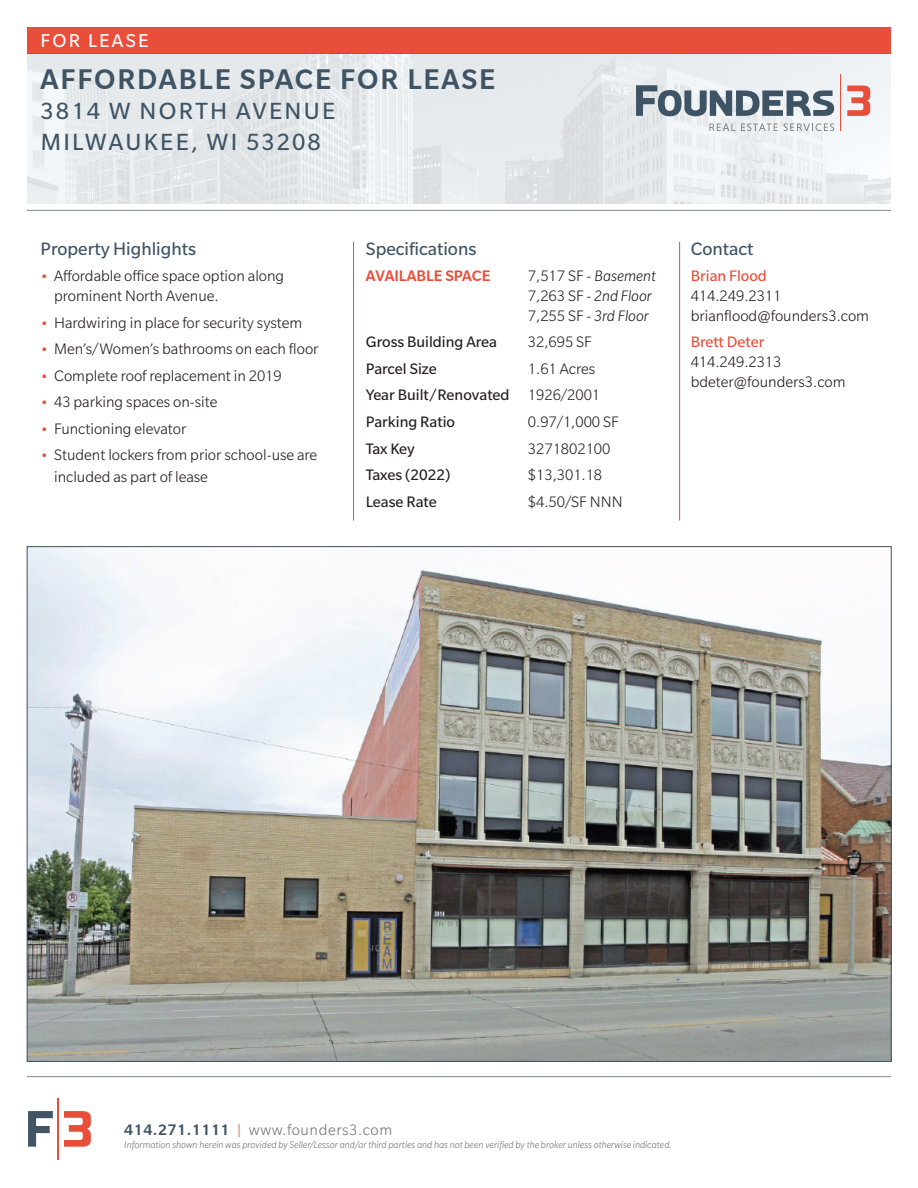
<style>
.page{position:relative;width:918px;height:1188px;background:#fff}
.page>*{position:absolute;margin:0;border:0;box-sizing:border-box;transform-origin:0 0}
.t1{font:500 30.75px "Slate Pro";letter-spacing:.06em;color:#3e5364}
.t2{font:25.5px/30.6px "Slate Pro";letter-spacing:.09em;color:#3e5364}
.t3{font:20.25px "Slate Pro";letter-spacing:.11em;color:#fff}
.t4{font:19.5px "Slate Pro";color:#3e5364}
.t5{font:300 16.5px/19.8px "Slate Pro";color:#231f20}
.t6{font:16.5px "Slate Pro";color:#231f20}
.t7{font:300 16.5px "Slate Pro";letter-spacing:.035em;color:#757679}
.t8{font:16.5px "Slate Pro";color:#e94e3a}
.t9{font:500 16.5px "Slate Pro";color:#e94e3a}
.t10{font:italic 300 10.5px "Slate Pro";color:#757679}
.s1{font-weight:400;font-size:15px;color:#e94e3a}
.s2{font-style:italic}
.s3{font-weight:300}
.s4{font-weight:500;color:#3e5364}
.s5{color:#e94e3a}
</style>
<div class="page">
<img style="left:27px;top:54px;width:864px;height:150px">
<hr style="left:58px;top:1098px;width:1px;height:62px;background:#e94e3a">
<svg style="left:28px;top:1111px;width:25px;height:36px"></svg>
<svg style="left:64px;top:1111px;width:27px;height:36px"></svg>
<hr style="left:27px;top:210px;width:864px;height:1px;background:#7d8995">
<div style="left:27px;top:27px;width:864px;height:27px;background:#e94e3a"></div>
<hr style="left:840px;top:74px;width:1px;height:57px;background:#e94e3a">
<svg style="left:636px;top:85px;width:198px;height:31px"></svg>
<svg style="left:847px;top:86px;width:23px;height:30px"></svg>
<svg style="left:709px;top:124px;width:26px;height:7px"></svg>
<svg style="left:741px;top:123px;width:37px;height:8px"></svg>
<svg style="left:784px;top:123px;width:50px;height:8px"></svg>
<hr style="left:27px;top:1076px;width:864px;height:1px;background:#7d8995">
<hr style="left:353px;top:242px;width:1px;height:279px;background:#e94e3a">
<hr style="left:679px;top:242px;width:1px;height:279px;background:#e94e3a">
<img style="left:29px;top:548px;width:860px;height:512px">
<p class="t3" style="left:41px;top:30px;width:110px">FOR LEASE</p>
<h1 class="t1" style="left:41px;top:60px;width:456px">AFFORDABLE SPACE FOR LEASE</h1>
<h2 class="t2" style="left:41px;top:96px;width:296px">3814 W NORTH AVENUE<br>MILWAUKEE, WI 53208</h2>
<p class="t4" style="left:41px;top:238px;width:157px">Property Highlights</p>
<p class="t5" style="left:54px;top:266px;width:232px;text-indent:-14px"><span class="s1">•</span> Affordable office space option along prominent North Avenue.</p>
<p class="t5" style="left:41px;top:312px;width:263px"><span class="s1">•</span> Hardwiring in place for security system</p>
<p class="t5" style="left:41px;top:339px;width:280px"><span class="s1">•</span> Men’s/Women’s bathrooms on each floor</p>
<p class="t5" style="left:41px;top:365px;width:243px"><span class="s1">•</span> Complete roof replacement in 2019</p>
<p class="t5" style="left:41px;top:392px;width:178px"><span class="s1">•</span> 43 parking spaces on-site</p>
<p class="t5" style="left:41px;top:419px;width:147px"><span class="s1">•</span> Functioning elevator</p>
<p class="t5" style="left:54px;top:444px;width:265px;line-height:21.6px;text-indent:-14px"><span class="s1">•</span> Student lockers from prior school-use are included as part of lease</p>
<p class="t4" style="left:366px;top:238px;width:112px">Specifications</p>
<p class="t9" style="left:366px;top:266px;width:126px">AVAILABLE SPACE</p>
<p class="t5" style="left:528px;top:266px;width:129px">7,517 SF - <span class="s2">Basement<br></span>7,263 SF - <span class="s2">2nd Floor<br></span>7,255 SF - <span class="s2">3rd Floor</span></p>
<p class="t6" style="left:366px;top:333px;width:132px">Gross Building Area</p>
<p class="t5" style="left:528px;top:332px;width:65px">32,695 SF</p>
<p class="t6" style="left:366px;top:360px;width:72px">Parcel Size</p>
<p class="t5" style="left:528px;top:359px;width:69px">1.61 Acres</p>
<p class="t6" style="left:366px;top:387px;width:236px">Year Built/Renovated <span class="s3">1926/2001</span></p>
<p class="t6" style="left:366px;top:413px;width:91px">Parking Ratio</p>
<p class="t5" style="left:528px;top:412px;width:92px">0.97/1,000 SF</p>
<p class="t6" style="left:366px;top:440px;width:50px">Tax Key</p>
<p class="t5" style="left:528px;top:438px;width:84px">3271802100</p>
<p class="t6" style="left:366px;top:466px;width:86px">Taxes (2022)</p>
<p class="t5" style="left:528px;top:465px;width:76px">$13,301.18</p>
<p class="t6" style="left:366px;top:493px;width:72px">Lease Rate</p>
<p class="t5" style="left:528px;top:491px;width:96px">$4.50/SF NNN</p>
<p class="t4" style="left:691px;top:238px;width:64px">Contact</p>
<p class="t8" style="left:691px;top:267px;width:78px">Brian Flood</p>
<p class="t5" style="left:691px;top:286px;width:92px">414.249.2311</p>
<p class="t5" style="left:691px;top:306px;width:180px">brianflood@founders3.com</p>
<p class="t8" style="left:691px;top:333px;width:75px">Brett Deter</p>
<p class="t5" style="left:691px;top:352px;width:92px">414.249.2313</p>
<p class="t5" style="left:691px;top:372px;width:156px">bdeter@founders3.com</p>
<p class="t7" style="left:124px;top:1122px;width:270px"><span class="s4">414.271.1111</span> <span class="s5">|</span> www.founders3.com</p>
<p class="t10" style="left:124px;top:1139px;width:549px">Information shown herein was provided by Seller/Lessor and/or third parties and has not been verified by the broker unless otherwise indicated.</p>
</div>
